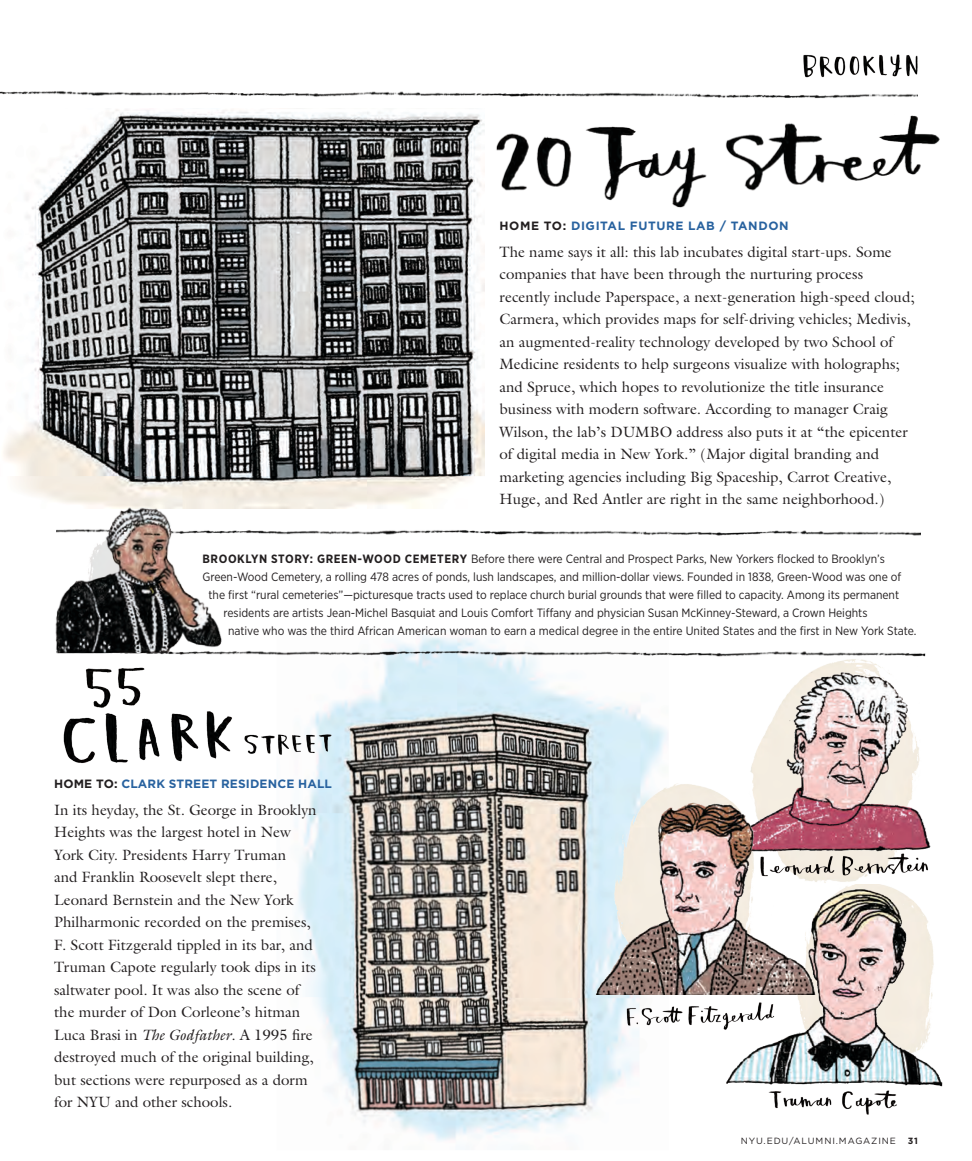
<style>
.page{position:relative;width:972px;height:1161px;background:#fff}
.page>*{position:absolute;margin:0;border:0;box-sizing:border-box;transform-origin:0 0}
.t1{font:15px/22.5px "Galliard Std";color:#231f20}
.t2{font:12px "Gotham Narrow";color:#231f20}
.t3{font:700 12px "Gotham";letter-spacing:.01em;color:#28629f}
.t4{font:700 12px "Gotham";letter-spacing:.05em;color:#28629f}
.t5{font:9px "Gotham";letter-spacing:.1em;color:#231f20}
.t6{font:700 9px "Gotham";color:#231f20}
.s1{color:#231f20}
.s2{font-weight:700}
.s3{font-style:italic}
</style>
<div class="page">
<img style="left:298px;top:664px;width:370px;height:477px">
<img style="left:606px;top:768px;width:96px;height:19px">
<img style="left:803px;top:54px;width:115px;height:24px">
<img style="left:0;top:91px;width:918px;height:8px">
<img style="left:297px;top:530px;width:623px;height:6px">
<img style="left:56px;top:635px;width:869px;height:29px">
<img style="left:66px;top:653px;width:102px;height:11px">
<img style="left:3px;top:109px;width:481px;height:399px">
<img style="left:33px;top:492px;width:264px;height:161px">
<img style="left:728px;top:662px;width:197px;height:125px">
<img style="left:508px;top:787px;width:405px;height:208px">
<img style="left:709px;top:859px;width:234px;height:228px">
<img style="left:739px;top:805px;width:204px;height:116px">
<img style="left:728px;top:1042px;width:210px;height:73px">
<img style="left:596px;top:957px;width:209px;height:115px">
<img style="left:63px;top:711px;width:169px;height:52px">
<img style="left:74px;top:654px;width:82px;height:59px">
<img style="left:244px;top:731px;width:92px;height:27px">
<img style="left:496px;top:115px;width:444px;height:93px">
<p class="t4" style="left:500px;top:217px;width:291px"><span class="s1">HOME TO:</span> DIGITAL FUTURE LAB / TANDON</p>
<p class="t1" style="left:500px;top:240px;width:417px">The name says it all: this lab incubates digital start-ups. Some companies that have been through the nurturing process recently include Paperspace, a next-generation high-speed cloud; Carmera, which provides maps for self-driving vehicles; Medivis, an augmented-reality technology developed by two School of Medicine residents to help surgeons visualize with holographs; and Spruce, which hopes to revolutionize the title insurance business with modern software. According to manager Craig Wilson, the lab’s DUMBO address also puts it at “the epicenter of digital media in New York.” (Major digital branding and marketing agencies including Big Spaceship, Carrot Creative, Huge, and Red Antler are right in the same neighborhood.)</p>
<p class="t2" style="left:202px;top:551px;width:684px"><span class="s2">BROOKLYN STORY: GREEN-WOOD CEMETERY</span> Before there were Central and Prospect Parks, New Yorkers flocked to Brooklyn’s</p>
<p class="t2" style="left:202px;top:569px;width:700px">Green-Wood Cemetery, a rolling 478 acres of ponds, lush landscapes, and million-dollar views. Founded in 1838, Green-Wood was one of</p>
<p class="t2" style="left:208px;top:587px;width:692px">the first “rural cemeteries”—picturesque tracts used to replace church burial grounds that were filled to capacity. Among its permanent</p>
<p class="t2" style="left:224px;top:605px;width:646px">residents are artists Jean-Michel Basquiat and Louis Comfort Tiffany and physician Susan McKinney-Steward, a Crown Heights</p>
<p class="t2" style="left:228px;top:623px;width:690px">native who was the third African American woman to earn a medical degree in the entire United States and the first in New York State.</p>
<p class="t3" style="left:54px;top:775px;width:279px"><span class="s1">HOME TO:</span> CLARK STREET RESIDENCE HALL</p>
<p class="t1" style="left:54px;top:798px;width:264px">In its heyday, the St. George in Brooklyn Heights was the largest hotel in New York City. Presidents Harry Truman<br>and Franklin Roosevelt slept there, Leonard Bernstein and the New York Philharmonic recorded on the premises, F. Scott Fitzgerald tippled in its bar, and Truman Capote regularly took dips in its saltwater pool. It was also the scene of the murder of Don Corleone’s hitman Luca Brasi in <span class="s3">The Godfather</span>. A 1995 fire destroyed much of the original building, but sections were repurposed as a dorm for NYU and other schools.</p>
<p class="t5" style="left:741px;top:1135px;width:157px">NYU.EDU/ALUMNI.MAGAZINE</p>
<p class="t6" style="left:908px;top:1135px;width:12px">31</p>
</div>
